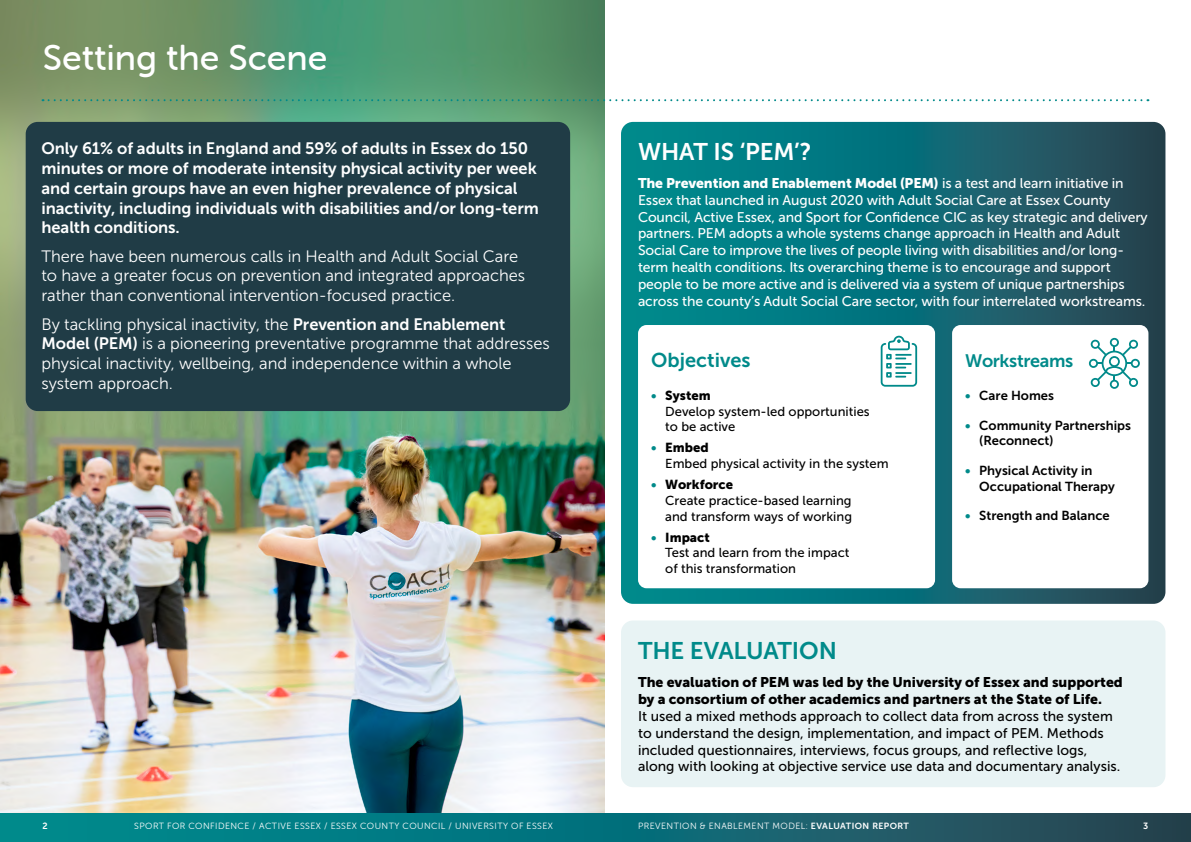
<style>
.page{position:relative;width:1191px;height:842px;background:#fff}
.page>*{position:absolute;margin:0;border:0;box-sizing:border-box;transform-origin:0 0}
.t1{font:36px "Museo Sans Rounded 500";color:#fff}
.t2{font:24px "Museo Sans 700";letter-spacing:-.005em;color:#008a8a}
.t3{font:24px "Museo Sans 700";letter-spacing:-.005em;color:#fff}
.t4{font:20px "Museo Sans 700";color:#008a8a}
.t5{font:18px "Museo Sans 700";letter-spacing:-.02em;color:#008a8a}
.t6{font:16.5px/19.8px "Museo Sans 300";letter-spacing:-.005em;color:#fff}
.t7{font:16.5px/19.8px "Museo Sans 700";letter-spacing:-.005em;color:#fff}
.t8{font:14px/16.8px "Museo Sans 500";letter-spacing:-.01em;color:#fff}
.t9{font:14px/16.8px "Museo Sans 500";color:#000}
.t10{font:14px/16.8px "Museo Sans 900";color:#000}
.t11{font:14px "Museo Sans 900";letter-spacing:-.01em;color:#fff}
.t12{font:13px/15.6px "Museo Sans 500";color:#000}
.t13{font:13px/15.6px "Museo Sans 700";color:#000}
.t14{font:13px "Museo Sans 900";color:#000}
.t15{font:9px "Museo Sans Rounded 300";letter-spacing:.05em;color:#fff}
.t16{font:9px "Museo Sans 700";color:#fff}
.s1{font-family:"Museo Sans 700"}
.s2{font-family:"Museo Sans 500"}
.s3{font-family:"Museo Sans 700";color:#008a8a}
.s4{color:#008a8a}
.s5{font-family:"Museo Sans Rounded 700"}
</style>
<div class="page">
<svg style="left:621px;top:122px;width:544px;height:482px;background:#0f6b75"></svg>
<div style="left:621px;top:620px;width:544px;height:167px;background:#e8f3f4;border-radius:12px"></div>
<img style="left:0;top:0;width:604px;height:814px">
<svg style="left:0;top:814px;width:1191px;height:28px;background:#0e6c75"></svg>
<svg style="left:43px;top:99px;width:1105px;height:2px"></svg>
<div style="left:26px;top:122px;width:544px;height:289px;background:#203c46;border-radius:12px"></div>
<div style="left:638px;top:325px;width:297px;height:263px;background:#fff;border-radius:9px"></div>
<div style="left:952px;top:325px;width:196px;height:263px;background:#fff;border-radius:9px"></div>
<svg style="left:880px;top:336px;width:37px;height:51px"></svg>
<svg style="left:1089px;top:338px;width:50px;height:51px"></svg>
<h1 class="t1" style="left:43px;top:37px;width:286px">Setting the Scene</h1>
<p class="t7" style="left:42px;top:138px;width:499px">Only 61% of adults in England and 59% of adults in Essex do 150 minutes or more of moderate intensity physical activity per week and certain groups have an even higher prevalence of physical inactivity, including individuals with disabilities and/or long-term health conditions.</p>
<p class="t6" style="left:42px;top:246px;width:485px">There have been numerous calls in Health and Adult Social Care to have a greater focus on prevention and integrated approaches rather than conventional intervention-focused practice.</p>
<p class="t6" style="left:42px;top:314px;width:510px">By tackling physical inactivity, the <span class="s1">Prevention and Enablement Model (PEM)</span> is a pioneering preventative programme that addresses physical inactivity, wellbeing, and independence within a whole system approach.</p>
<h2 class="t3" style="left:638px;top:138px;width:175px">WHAT IS ‘PEM’?</h2>
<p class="t11" style="left:638px;top:175px;width:487px">The Prevention and Enablement Model (PEM) <span class="s2">is a test and learn initiative in</span></p>
<p class="t8" style="left:638px;top:191px;width:511px">Essex that launched in August 2020 with Adult Social Care at Essex County Council, Active Essex, and Sport for Confidence CIC as key strategic and delivery partners. PEM adopts a whole systems change approach in Health and Adult Social Care to improve the lives of people living with disabilities and/or long&shy;term health conditions. Its overarching theme is to encourage and support people to be more active and is delivered via a system of unique partnerships across the county’s Adult Social Care sector, with four interrelated workstreams.</p>
<h3 class="t4" style="left:651px;top:349px;width:101px">Objectives</h3>
<p class="t14" style="left:651px;top:388px;width:61px"><span class="s3">•</span> System</p>
<p class="t12" style="left:665px;top:403px;width:206px">Develop system-led opportunities to be active</p>
<p class="t14" style="left:651px;top:440px;width:59px"><span class="s3">•</span> Embed</p>
<p class="t12" style="left:665px;top:456px;width:225px">Embed physical activity in the system</p>
<p class="t14" style="left:651px;top:477px;width:83px"><span class="s3">•</span> Workforce</p>
<p class="t12" style="left:665px;top:493px;width:188px">Create practice-based learning and transform ways of working</p>
<p class="t14" style="left:651px;top:530px;width:60px"><span class="s3">•</span> Impact</p>
<p class="t12" style="left:665px;top:545px;width:186px">Test and learn from the impact of this transformation</p>
<p class="t5" style="left:965px;top:351px;width:109px">Workstreams</p>
<p class="t13" style="left:965px;top:388px;width:90px"><span class="s4">•</span> Care Homes</p>
<p class="t13" style="left:979px;top:417px;width:153px;text-indent:-14px"><span class="s4">•</span> Community Partnerships (Reconnect)</p>
<p class="t13" style="left:979px;top:463px;width:137px;text-indent:-14px"><span class="s4">•</span> Physical Activity in<br>Occupational Therapy</p>
<p class="t13" style="left:965px;top:508px;width:146px"><span class="s4">•</span> Strength and Balance</p>
<h2 class="t2" style="left:638px;top:638px;width:200px">THE EVALUATION</h2>
<p class="t10" style="left:638px;top:674px;width:486px">The evaluation of PEM was led by the University of Essex and supported by a consortium of other academics and partners at the State of Life.</p>
<p class="t9" style="left:638px;top:708px;width:484px">It used a mixed methods approach to collect data from across the system to understand the design, implementation, and impact of PEM. Methods included questionnaires, interviews, focus groups, and reflective logs, along with looking at objective service use data and documentary analysis.</p>
<p class="t16" style="left:43px;top:821px;width:7px">2</p>
<p class="t15" style="left:134px;top:821px;width:420px">SPORT FOR CONFIDENCE / ACTIVE ESSEX / ESSEX COUNTY COUNCIL / UNIVERSITY OF ESSEX</p>
<p class="t15" style="left:638px;top:821px;width:272px">PREVENTION &amp; ENABLEMENT MODEL: <span class="s5">EVALUATION REPORT</span></p>
<p class="t16" style="left:1143px;top:821px;width:7px">3</p>
</div>
